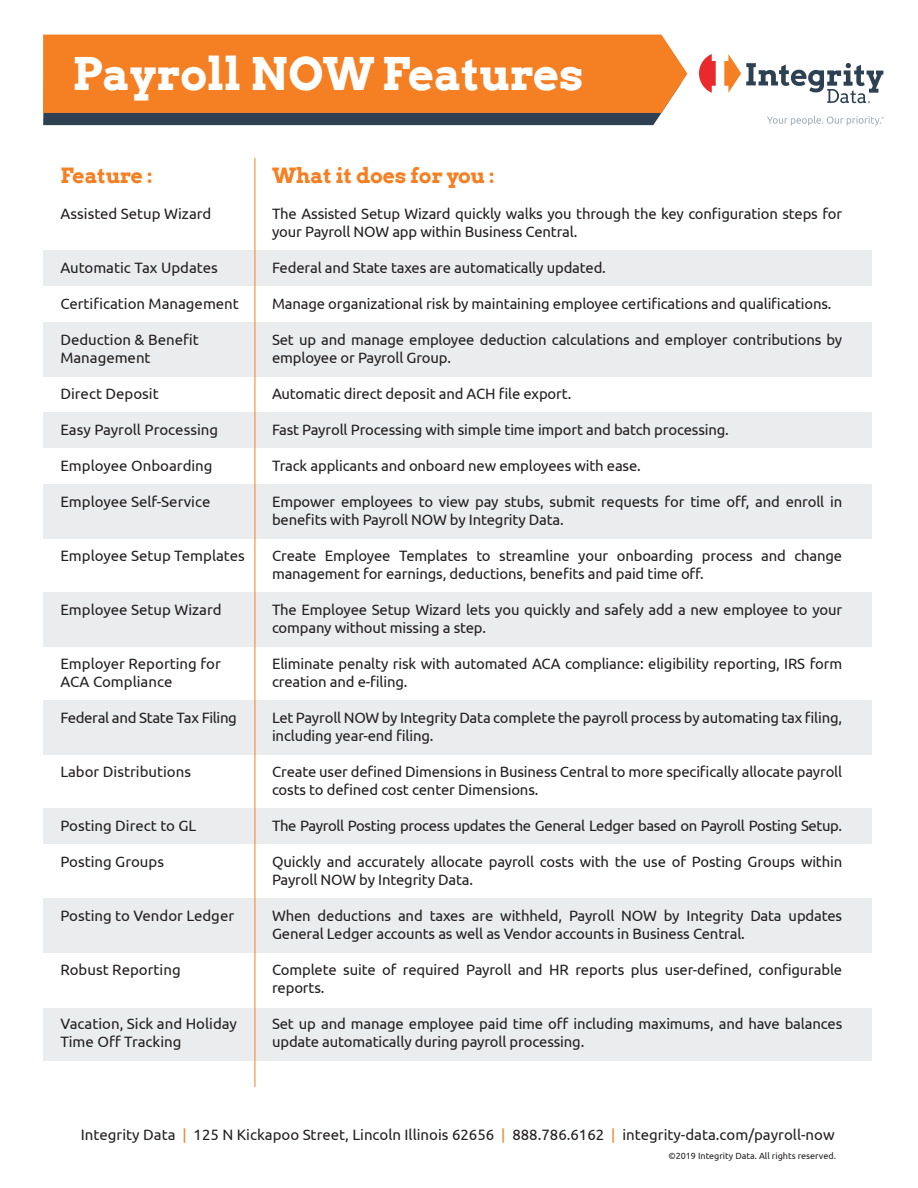
<style>
.page{position:relative;width:918px;height:1188px;background:#fff}
.page>*{position:absolute;margin:0;border:0;box-sizing:border-box;transform-origin:0 0}
.t1{font:700 45px "Arvo";letter-spacing:-.005em;color:#fff}
.t2{font:700 21px "Arvo";letter-spacing:-.005em;color:#f58023}
.t3{font:15px/18px "Ubuntu";letter-spacing:-.01em;color:#231f20}
.t4{font:9px "Ubuntu";color:#231f20}
.s1{color:#f58023}
</style>
<div class="page">
<div style="left:43px;top:250px;width:829px;height:36px;background:#eaecee"></div>
<div style="left:43px;top:412px;width:829px;height:36px;background:#eaecee"></div>
<div style="left:43px;top:322px;width:829px;height:55px;background:#eaecee"></div>
<div style="left:43px;top:700px;width:829px;height:54px;background:#eaecee"></div>
<div style="left:43px;top:898px;width:829px;height:54px;background:#eaecee"></div>
<div style="left:43px;top:1008px;width:829px;height:52px;background:#eaecee"></div>
<div style="left:43px;top:484px;width:829px;height:55px;background:#eaecee"></div>
<div style="left:43px;top:592px;width:829px;height:54px;background:#eaecee"></div>
<div style="left:43px;top:808px;width:829px;height:36px;background:#eaecee"></div>
<div style="left:43px;top:113px;width:619px;height:12px;background:#2e4152"></div>
<div style="left:43px;top:35px;width:644px;height:78px;background:#f58023"></div>
<svg style="left:699px;top:54px;width:17px;height:39px"></svg>
<svg style="left:724px;top:54px;width:159px;height:49px"></svg>
<svg style="left:767px;top:116px;width:117px;height:9px"></svg>
<hr style="left:255px;top:158px;width:1px;height:929px;background:#f58023">
<p class="t1" style="left:72px;top:48px;width:513px">Payroll NOW Features</p>
<p class="t2" style="left:60px;top:163px;width:94px">Feature :</p>
<p class="t3" style="left:60px;top:204px;width:153px">Assisted Setup Wizard</p>
<p class="t3" style="left:60px;top:258px;width:159px">Automatic Tax Updates</p>
<p class="t3" style="left:60px;top:294px;width:180px">Certification Management</p>
<p class="t3" style="left:60px;top:330px;width:140px">Deduction &amp; Benefit<br>Management</p>
<p class="t3" style="left:60px;top:384px;width:100px">Direct Deposit</p>
<p class="t3" style="left:60px;top:420px;width:159px">Easy Payroll Processing</p>
<p class="t3" style="left:60px;top:456px;width:154px">Employee Onboarding</p>
<p class="t3" style="left:60px;top:492px;width:152px">Employee Self-Service</p>
<p class="t3" style="left:60px;top:546px;width:186px">Employee Setup Templates</p>
<p class="t3" style="left:60px;top:600px;width:163px">Employee Setup Wizard</p>
<p class="t3" style="left:60px;top:654px;width:162px">Employer Reporting for<br>ACA Compliance</p>
<p class="t3" style="left:60px;top:708px;width:178px">Federal and State Tax Filing</p>
<p class="t3" style="left:60px;top:762px;width:132px">Labor Distributions</p>
<p class="t3" style="left:60px;top:816px;width:138px">Posting Direct to GL</p>
<p class="t3" style="left:60px;top:852px;width:105px">Posting Groups</p>
<p class="t3" style="left:60px;top:906px;width:175px">Posting to Vendor Ledger</p>
<p class="t3" style="left:60px;top:960px;width:122px">Robust Reporting</p>
<p class="t3" style="left:60px;top:1014px;width:178px">Vacation, Sick and Holiday<br>Time Off Tracking</p>
<p class="t2" style="left:272px;top:163px;width:224px">What it does for you :</p>
<p class="t3" style="left:272px;top:204px;width:572px">The Assisted Setup Wizard quickly walks you through the key configuration steps for your Payroll NOW app within Business Central.</p>
<p class="t3" style="left:272px;top:258px;width:335px">Federal and State taxes are automatically updated.</p>
<p class="t3" style="left:272px;top:294px;width:561px">Manage organizational risk by maintaining employee certifications and qualifications.</p>
<p class="t3" style="left:272px;top:330px;width:572px">Set up and manage employee deduction calculations and employer contributions by employee or Payroll Group.</p>
<p class="t3" style="left:272px;top:384px;width:301px">Automatic direct deposit and ACH file export.</p>
<p class="t3" style="left:272px;top:420px;width:458px">Fast Payroll Processing with simple time import and batch processing.</p>
<p class="t3" style="left:272px;top:456px;width:370px">Track applicants and onboard new employees with ease.</p>
<p class="t3" style="left:272px;top:492px;width:572px">Empower employees to view pay stubs, submit requests for time off, and enroll in benefits with Payroll NOW by Integrity Data.</p>
<p class="t3" style="left:272px;top:546px;width:572px">Create Employee Templates to streamline your onboarding process and change management for earnings, deductions, benefits and paid time off.</p>
<p class="t3" style="left:272px;top:600px;width:572px">The Employee Setup Wizard lets you quickly and safely add a new employee to your company without missing a step.</p>
<p class="t3" style="left:272px;top:654px;width:572px">Eliminate penalty risk with automated ACA compliance: eligibility reporting, IRS form creation and e-filing.</p>
<p class="t3" style="left:272px;top:708px;width:572px">Let Payroll NOW by Integrity Data complete the payroll process by automating tax filing, including year-end filing.</p>
<p class="t3" style="left:272px;top:762px;width:572px">Create user defined Dimensions in Business Central to more specifically allocate payroll costs to defined cost center Dimensions.</p>
<p class="t3" style="left:272px;top:816px;width:572px">The Payroll Posting process updates the General Ledger based on Payroll Posting Setup.</p>
<p class="t3" style="left:272px;top:852px;width:572px">Quickly and accurately allocate payroll costs with the use of Posting Groups within<br>Payroll NOW by Integrity Data.</p>
<p class="t3" style="left:272px;top:906px;width:572px">When deductions and taxes are withheld, Payroll NOW by Integrity Data updates<br>General Ledger accounts as well as Vendor accounts in Business Central.</p>
<p class="t3" style="left:272px;top:960px;width:572px">Complete suite of required Payroll and HR reports plus user-defined, configurable reports.</p>
<p class="t3" style="left:272px;top:1014px;width:572px">Set up and manage employee paid time off including maximums, and have balances update automatically during payroll processing.</p>
<p class="t3" style="left:81px;top:1125px;width:755px">Integrity Data <span class="s1">|</span> 125 N Kickapoo Street, Lincoln Illinois 62656 <span class="s1">|</span> 888.786.6162 <span class="s1">|</span> integrity-data.com/payroll-now</p>
<p class="t4" style="left:668px;top:1151px;width:169px">©2019 Integrity Data. All rights reserved.</p>
</div>
